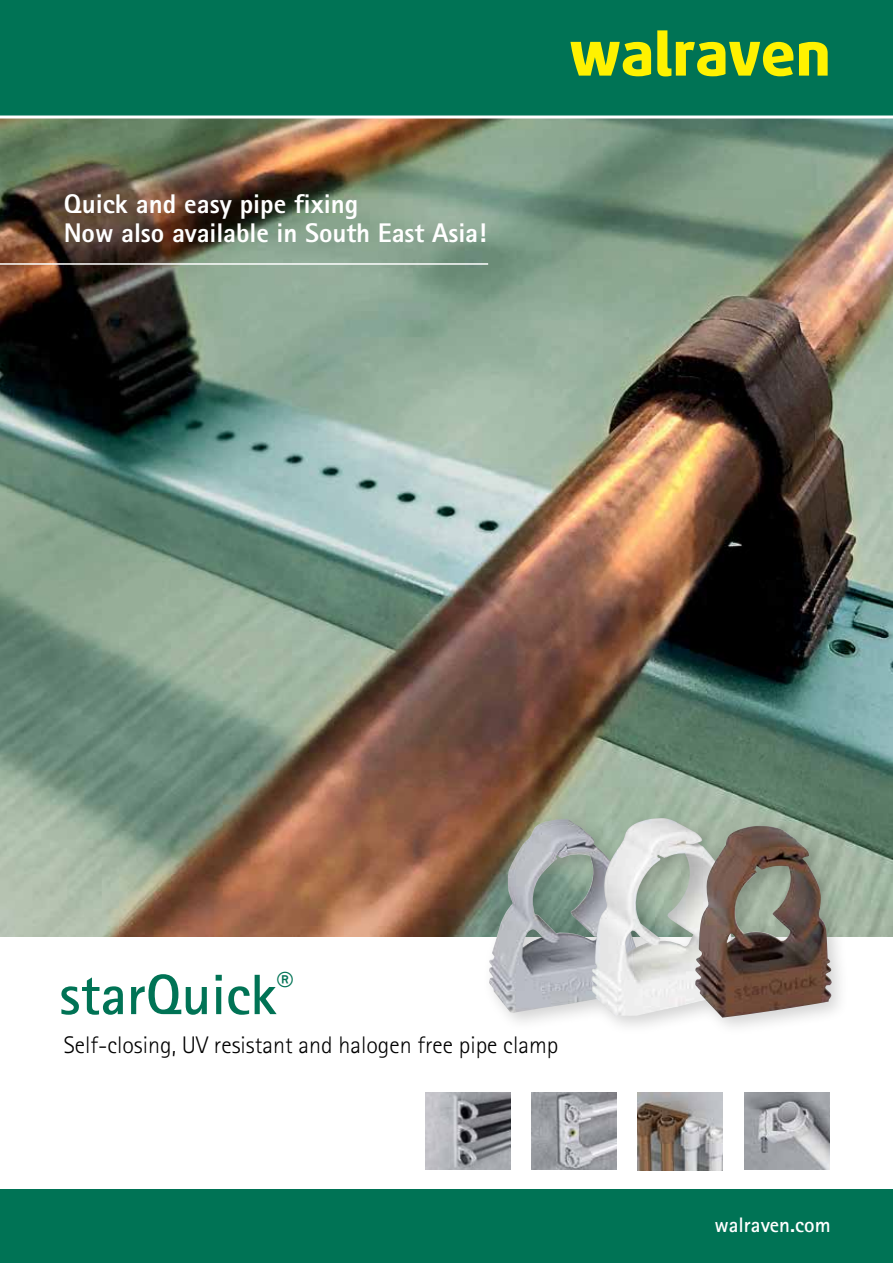
<style>
.page{position:relative;width:893px;height:1263px;background:#fff}
.page>*{position:absolute;margin:0;border:0;box-sizing:border-box;transform-origin:0 0}
.t1{font:700 57px "Rotis Sans Serif Std";color:#007355}
.t2{font:800 27px/28.7px "Rotis Sans Serif Std";letter-spacing:-.005em;color:#fff}
.t3{font:300 24px "Rotis Sans Serif Std";color:#000}
.t4{font:700 21px "Rotis Sans Serif Std";color:#fff}
</style>
<div class="page">
<img style="left:0;top:118px;width:893px;height:818px">
<img style="left:638px;top:1092px;width:85px;height:78px">
<img style="left:425px;top:1092px;width:85px;height:78px">
<img style="left:531px;top:1092px;width:86px;height:78px">
<img style="left:744px;top:1092px;width:85px;height:78px">
<div style="left:481px;top:810px;width:370px;height:227px;background:#000;opacity:.18"></div>
<img style="left:489px;top:819px;width:102px;height:194px">
<img style="left:591px;top:818px;width:145px;height:198px">
<img style="left:694px;top:826px;width:141px;height:192px">
<div style="left:0;top:1189px;width:893px;height:74px;background:#007355"></div>
<div style="left:0;top:0;width:893px;height:117px;background:#007355"></div>
<hr style="left:0;top:263px;width:488px;height:2px;background:#fff">
<svg style="left:799px;top:42px;width:29px;height:34px"></svg>
<svg style="left:657px;top:30px;width:136px;height:46px"></svg>
<svg style="left:570px;top:42px;width:81px;height:34px"></svg>
<hr style="left:0;top:115px;width:893px;height:3px;background:#fff">
<p class="t2" style="left:64px;top:190px;width:424px">Quick and easy pipe fixing<br>Now also available in South East Asia!</p>
<h1 class="t1" style="left:59px;top:959px;width:236px">starQuick<sup>®</sup></h1>
<p class="t3" style="left:64px;top:1031px;width:496px">Self-closing, UV resistant and halogen free pipe clamp</p>
<p class="t4" style="left:714px;top:1212px;width:118px">walraven.com</p>
</div>
